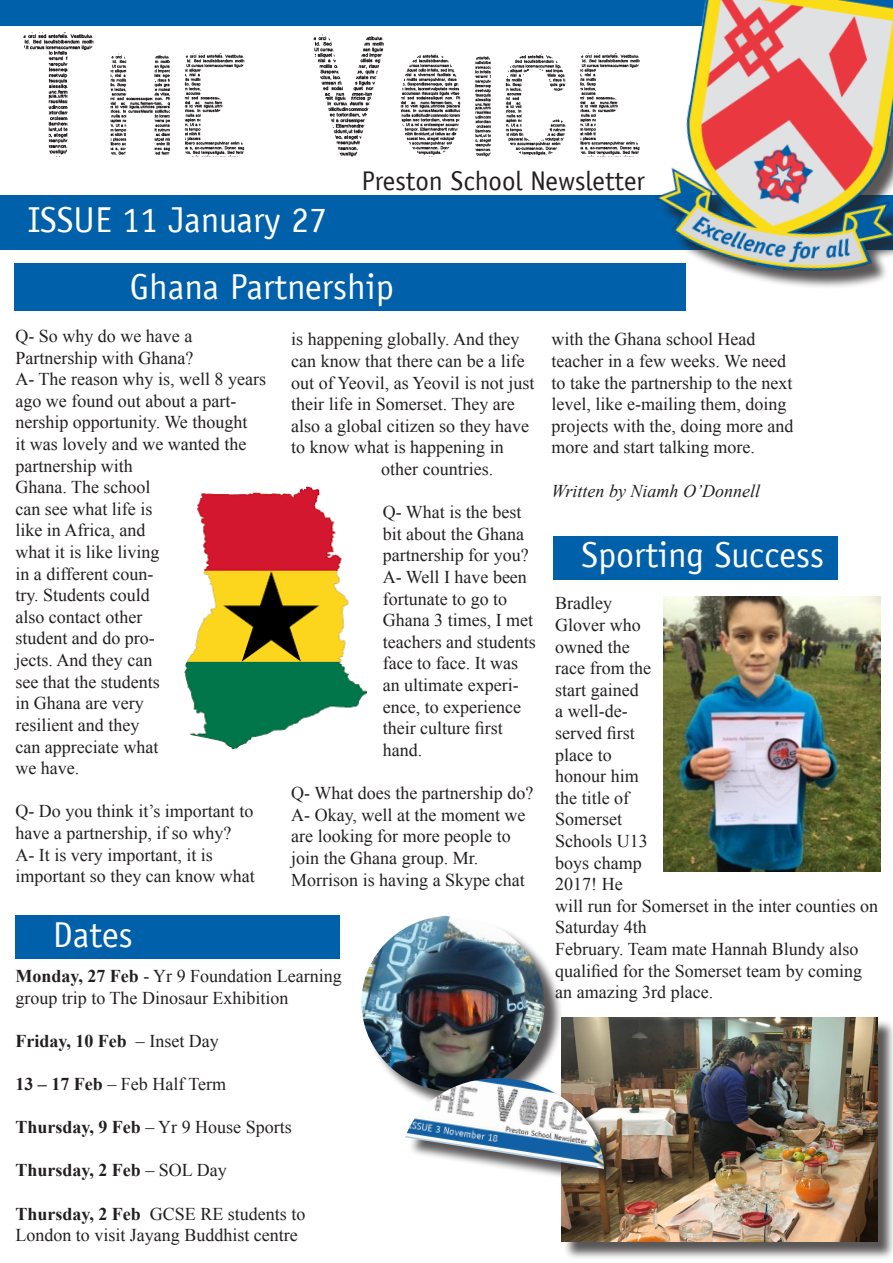
<style>
.page{position:relative;width:893px;height:1263px;background:#fff}
.page>*{position:absolute;margin:0;border:0;box-sizing:border-box;transform-origin:0 0}
.t1{font:90px "Newspapersst";color:#231f20}
.t2{font:36px "Officina Sans LT";color:#fff}
.t3{font:27px "Officina Sans LT";color:#231f20}
.t4{font:18px/21.6px "Times New Roman";color:#231f20}
.t5{font:700 18px "Times New Roman";color:#231f20}
.t6{font:italic 18px "Times New Roman";color:#231f20}
.s1{font-size:108px}
.s2{font-weight:700}
.s3{font-weight:400}
</style>
<div class="page">
<div style="left:15px;top:916px;width:325px;height:43px;background:#0060a9"></div>
<div style="left:0;top:0;width:893px;height:26px;background:#0060a9"></div>
<div style="left:0;top:196px;width:893px;height:54px;background:#0060a9"></div>
<div style="left:14px;top:263px;width:671px;height:47px;background:#0060a9"></div>
<img style="left:647px;top:0;width:246px;height:287px">
<div style="left:364px;top:918px;width:199px;height:192px;background:#231f20;opacity:.75"></div>
<img style="left:361px;top:916px;width:189px;height:182px">
<img style="left:663px;top:597px;width:217px;height:274px">
<div style="left:554px;top:536px;width:284px;height:43px;background:#0060a9"></div>
<img style="left:184px;top:486px;width:184px;height:264px">
<div style="left:563px;top:1019px;width:330px;height:241px;background:#231f20;opacity:.75"></div>
<img style="left:561px;top:1017px;width:316px;height:224px">
<div style="left:408px;top:1080px;width:215px;height:107px;background:#231f20;opacity:.75"></div>
<img style="left:405px;top:1078px;width:199px;height:91px">
<p class="t1" style="left:14px;top:73px;width:635px"><span class="s1">T</span>HE <span class="s1">V</span>OICE</p>
<p class="t2" style="left:28px;top:198px;width:301px">ISSUE 11 January 27</p>
<p class="t3" style="left:361px;top:165px;width:285px">Preston School Newsletter</p>
<p class="t2" style="left:130px;top:265px;width:266px">Ghana Partnership</p>
<p class="t4" style="left:15px;top:325px;width:178px">Q- So why do we have a</p>
<p class="t4" style="left:15px;top:347px;width:179px">Partnership with Ghana?</p>
<p class="t4" style="left:15px;top:368px;width:252px">A- The reason why is, well 8 years ago we found out about a part&shy;nership opportunity. We thought<br>it was lovely and we wanted the partnership with<br>Ghana. The school<br>can see what life is<br>like in Africa, and<br>what it is like living<br>in a different coun-<br>try. Students could<br>also contact other<br>student and do pro-<br>jects. And they can<br>see that the students<br>in Ghana are very<br>resilient and they<br>can appreciate what<br>we have.</p>
<p class="t4" style="left:15px;top:800px;width:240px">Q- Do you think it’s important to have a partnership, if so why?</p>
<p class="t4" style="left:15px;top:843px;width:199px">A- It is very important, it is</p>
<p class="t4" style="left:15px;top:865px;width:241px">important so they can know what</p>
<p class="t2" style="left:53px;top:914px;width:82px">Dates</p>
<p class="t4" style="left:291px;top:328px;width:245px">is happening globally. And they can know that there can be a life out of Yeovil, as Yeovil is not just their life in Somerset. They are also a global citizen so they have to know what is happening in</p>
<p class="t4" style="left:381px;top:458px;width:113px">other countries.</p>
<p class="t4" style="left:383px;top:501px;width:147px">Q- What is the best bit about the Ghana partnership for you?</p>
<p class="t4" style="left:383px;top:566px;width:152px">A- Well I have been fortunate to go to<br>Ghana 3 times, I met</p>
<p class="t4" style="left:383px;top:631px;width:154px">teachers and students face to face. It was an ultimate experi&shy;ence, to experience their culture first hand.</p>
<p class="t4" style="left:291px;top:782px;width:244px">Q- What does the partnership do?</p>
<p class="t4" style="left:291px;top:804px;width:236px">A- Okay, well at the moment we are looking for more people to join the Ghana group. Mr.</p>
<p class="t4" style="left:291px;top:868px;width:235px">Morrison is having a Skype chat</p>
<p class="t4" style="left:15px;top:965px;width:328px"><span class="s2">Monday, 27 Feb</span> - Yr 9 Foundation Learning group trip to The Dinosaur Exhibition</p>
<p class="t5" style="left:15px;top:1028px;width:205px">Friday, 10 Feb <span class="s3">– Inset Day</span></p>
<p class="t4" style="left:15px;top:1073px;width:212px"><span class="s2">13 – 17 Feb</span> – Feb Half Term</p>
<p class="t4" style="left:15px;top:1116px;width:278px"><span class="s2">Thursday, 9 Feb</span> – Yr 9 House Sports</p>
<p class="t5" style="left:15px;top:1158px;width:213px">Thursday, 2 Feb <span class="s3">– SOL Day</span></p>
<p class="t4" style="left:15px;top:1202px;width:292px"><span class="s2">Thursday, 2 Feb</span> GCSE RE students to</p>
<p class="t4" style="left:15px;top:1224px;width:284px">London to visit Jayang Buddhist centre</p>
<p class="t4" style="left:552px;top:328px;width:243px">with the Ghana school Head teacher in a few weeks. We need to take the partnership to the next level, like e-mailing them, doing projects with the, doing more and more and start talking more.</p>
<p class="t6" style="left:552px;top:478px;width:210px">Written by Niamh O’Donnell</p>
<p class="t2" style="left:581px;top:533px;width:244px">Sporting Success</p>
<p class="t4" style="left:555px;top:592px;width:97px">Bradley<br>Glover who owned the race from the start gained a well-de&shy;served first place to honour him the title of</p>
<p class="t4" style="left:555px;top:808px;width:324px">Somerset<br>Schools U13<br>boys champ<br>2017! He<br>will run for Somerset in the inter counties on<br>Saturday 4th</p>
<p class="t4" style="left:555px;top:938px;width:308px">February. Team mate Hannah Blundy also qualified for the Somerset team by coming an amazing 3rd place.</p>
</div>
